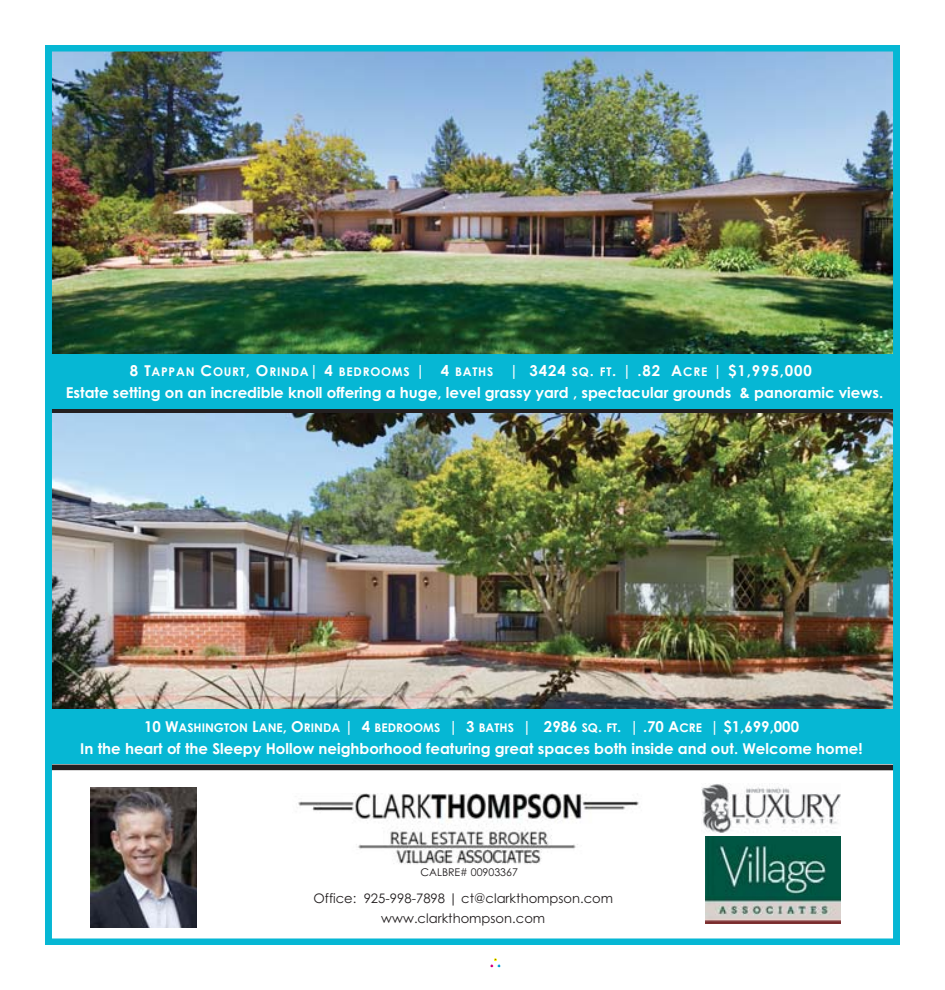
<style>
.page{position:relative;width:945px;height:990px;background:#fff}
.page>*{position:absolute;margin:0;border:0;box-sizing:border-box;transform-origin:0 0}
.t1{font:700 15px "Century Gothic";color:#fff}
.t2{font:13.12px/20.1px "Century Gothic";color:#231f20;text-align:center}
.t3{font:700 12px "Century Gothic";color:#fff}
.t4{font:700 12px "Century Gothic";letter-spacing:.06em;color:#fff}
.t5{font:10.62px "Century Gothic";color:#231f20}
.s1{font-size:15px}
</style>
<div class="page">
<div style="left:490px;top:958px;width:11px;height:10px;border:1px solid #fff"></div>
<img style="left:45px;top:45px;width:855px;height:900px">
<p class="t4" style="left:130px;top:367px;width:684px"><span class="s1">8 T</span>APPAN <span class="s1">C</span>OURT<span class="s1">, O</span>RINDA<span class="s1">| 4</span> BEDROOMS <span class="s1">| 4</span> BATHS <span class="s1">| 3424</span> SQ<span class="s1">.</span> FT<span class="s1">. | .82 A</span>CRE <span class="s1">| $1,995,000</span></p>
<p class="t1" style="left:66px;top:387px;width:819px">Estate setting on an incredible knoll offering a huge, level grassy yard , spectacular grounds &amp; panoramic views.</p>
<p class="t3" style="left:144px;top:723px;width:657px"><span class="s1">10 W</span>ASHINGTON <span class="s1">L</span>ANE<span class="s1">, O</span>RINDA <span class="s1">| 4</span> BEDROOMS <span class="s1">| 3</span> BATHS <span class="s1">| 2986</span> SQ<span class="s1">.</span> FT<span class="s1">. | .70 A</span>CRE <span class="s1">| $1,699,000</span></p>
<p class="t1" style="left:80px;top:742px;width:784px">In the heart of the Sleepy Hollow neighborhood featuring great spaces both inside and out. Welcome home!</p>
<p class="t5" style="left:421px;top:866px;width:99px">CALBRE# 00903367</p>
<p class="t2" style="left:314px;top:888px;width:301px">Office: 925-998-7898 | ct@clarkthompson.com www.clarkthompson.com</p>
</div>
